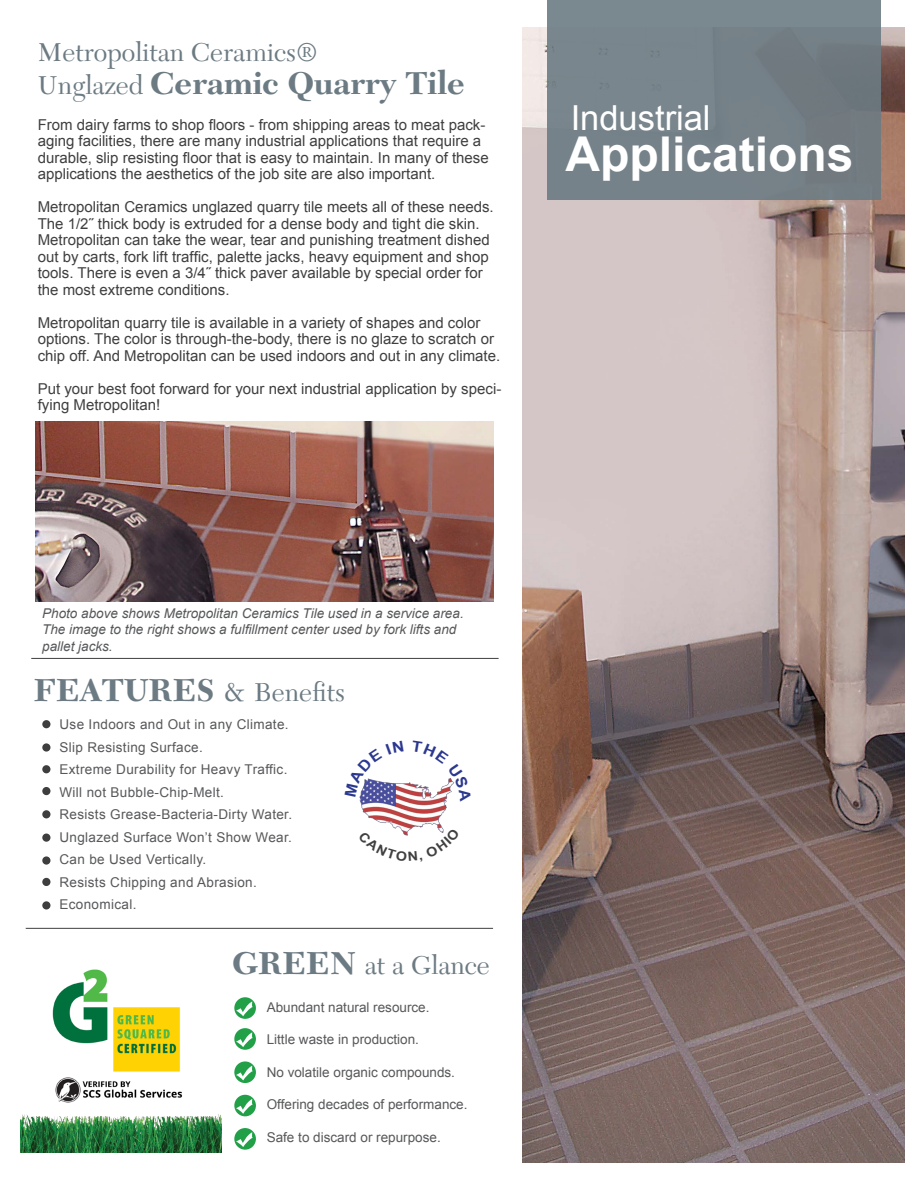
<style>
.page{position:relative;width:918px;height:1188px;background:#fff}
.page>*{position:absolute;margin:0;border:0;box-sizing:border-box;transform-origin:0 0}
.t1{font:700 48px "Arial";color:#fff}
.t2{font:34.5px "Arial";color:#fff}
.t3{font:700 33px "New Caledonia";color:#6c7b83}
.t4{font:27px "New Caledonia";color:#6c7b83}
.t5{font:15px/16.5px "Arial";color:#403f40}
.t6{font:13.5px "Arial";letter-spacing:.025em;color:#57585a}
.t7{font:13.5px "Arial";color:#57585a}
.t8{font:italic 13.5px/16.5px "Arial";color:#57585a}
.s1{font-weight:400;font-size:27px}
.s2{font-weight:700;font-size:33px}
</style>
<div class="page">
<img style="left:522px;top:27px;width:382px;height:1136px">
<div style="left:547px;top:0;width:333px;height:200px;background:#768289"></div>
<hr style="left:31px;top:658px;width:468px;height:1px;background:#403f40">
<hr style="left:26px;top:928px;width:467px;height:1px;background:#403f40">
<svg style="left:234px;top:997px;width:22px;height:22px"></svg>
<svg style="left:234px;top:1028px;width:22px;height:22px"></svg>
<svg style="left:234px;top:1061px;width:22px;height:22px"></svg>
<div style="left:234px;top:1095px;width:22px;height:21px;background:#21a048;border-radius:50%"></div>
<svg style="left:234px;top:1128px;width:22px;height:22px"></svg>
<svg style="left:236px;top:1001px;width:17px;height:15px"></svg>
<svg style="left:236px;top:1032px;width:17px;height:15px"></svg>
<svg style="left:236px;top:1066px;width:17px;height:14px"></svg>
<svg style="left:236px;top:1099px;width:17px;height:15px"></svg>
<svg style="left:236px;top:1132px;width:17px;height:15px"></svg>
<img style="left:35px;top:422px;width:458px;height:179px">
<img style="left:21px;top:1114px;width:200px;height:38px">
<div style="left:29px;top:937px;width:187px;height:179px;background:#fff"></div>
<img style="left:52px;top:969px;width:130px;height:134px">
<img style="left:359px;top:782px;width:88px;height:46px">
<div style="left:42px;top:720px;width:8px;height:8px;background:#3e3e3f;border-radius:50%"></div>
<div style="left:42px;top:743px;width:8px;height:9px;background:#3e3e3f;border-radius:50%"></div>
<div style="left:42px;top:765px;width:8px;height:8px;background:#3e3e3f;border-radius:50%"></div>
<div style="left:42px;top:787px;width:8px;height:8px;background:#3e3e3f;border-radius:50%"></div>
<div style="left:42px;top:810px;width:8px;height:8px;background:#3e3e3f;border-radius:50%"></div>
<div style="left:42px;top:834px;width:8px;height:8px;background:#3e3e3f;border-radius:50%"></div>
<div style="left:42px;top:856px;width:8px;height:9px;background:#3e3e3f;border-radius:50%"></div>
<div style="left:42px;top:878px;width:8px;height:8px;background:#3e3e3f;border-radius:50%"></div>
<div style="left:42px;top:901px;width:8px;height:9px;background:#3e3e3f;border-radius:50%"></div>
<svg style="left:359px;top:778px;width:45px;height:19px"></svg>
<svg style="left:411px;top:778px;width:44px;height:24px"></svg>
<svg style="left:394px;top:828px;width:50px;height:8px"></svg>
<p class="t4" style="left:38px;top:36px;width:282px">Metropolitan Ceramics®</p>
<p class="t3" style="left:38px;top:63px;width:429px"><span class="s1">Unglazed</span> Ceramic Quarry Tile</p>
<p class="t5" style="left:38px;top:116px;width:453px">From dairy farms to shop floors - from shipping areas to meat pack&shy;aging facilities, there are many industrial applications that require a durable, slip resisting floor that is easy to maintain. In many of these applications the aesthetics of the job site are also important.</p>
<p class="t5" style="left:38px;top:199px;width:458px">Metropolitan Ceramics unglazed quarry tile meets all of these needs.<br>The 1/2˝ thick body is extruded for a dense body and tight die skin.<br>Metropolitan can take the wear, tear and punishing treatment dished out by carts, fork lift traffic, palette jacks, heavy equipment and shop tools. There is even a 3/4˝ thick paver available by special order for the most extreme conditions.</p>
<p class="t5" style="left:38px;top:314px;width:464px">Metropolitan quarry tile is available in a variety of shapes and color options. The color is through-the-body, there is no glaze to scratch or chip off. And Metropolitan can be used indoors and out in any climate.</p>
<p class="t5" style="left:38px;top:380px;width:465px">Put your best foot forward for your next industrial application by speci&shy;fying Metropolitan!</p>
<p class="t2" style="left:571px;top:95px;width:141px">Industrial</p>
<p class="t1" style="left:565px;top:122px;width:290px">Applications</p>
<p class="t8" style="left:42px;top:605px;width:423px">Photo above shows Metropolitan Ceramics Tile used in a service area.<br>The image to the right shows a fulfillment center used by fork lifts and pallet jacks.</p>
<p class="t4" style="left:34px;top:676px;width:313px"><span class="s2">FEATURES</span> &amp; Benefits</p>
<p class="t6" style="left:60px;top:716px;width:231px">Use Indoors and Out in any Climate.</p>
<p class="t6" style="left:60px;top:738px;width:145px">Slip Resisting Surface.</p>
<p class="t6" style="left:60px;top:761px;width:229px">Extreme Durability for Heavy Traffic.</p>
<p class="t6" style="left:60px;top:783px;width:166px">Will not Bubble-Chip-Melt.</p>
<p class="t6" style="left:60px;top:806px;width:234px">Resists Grease-Bacteria-Dirty Water.</p>
<p class="t6" style="left:60px;top:828px;width:234px">Unglazed Surface Won’t Show Wear.</p>
<p class="t6" style="left:60px;top:851px;width:148px">Can be Used Vertically.</p>
<p class="t6" style="left:60px;top:873px;width:199px">Resists Chipping and Abrasion.</p>
<p class="t6" style="left:60px;top:896px;width:78px">Economical.</p>
<p class="t4" style="left:232px;top:949px;width:259px"><span class="s2">GREEN</span> at a Glance</p>
<p class="t7" style="left:267px;top:998px;width:164px">Abundant natural resource.</p>
<p class="t7" style="left:267px;top:1031px;width:154px">Little waste in production.</p>
<p class="t7" style="left:267px;top:1063px;width:190px">No volatile organic compounds.</p>
<p class="t7" style="left:267px;top:1096px;width:202px">Offering decades of performance.</p>
<p class="t7" style="left:267px;top:1128px;width:176px">Safe to discard or repurpose.</p>
</div>
